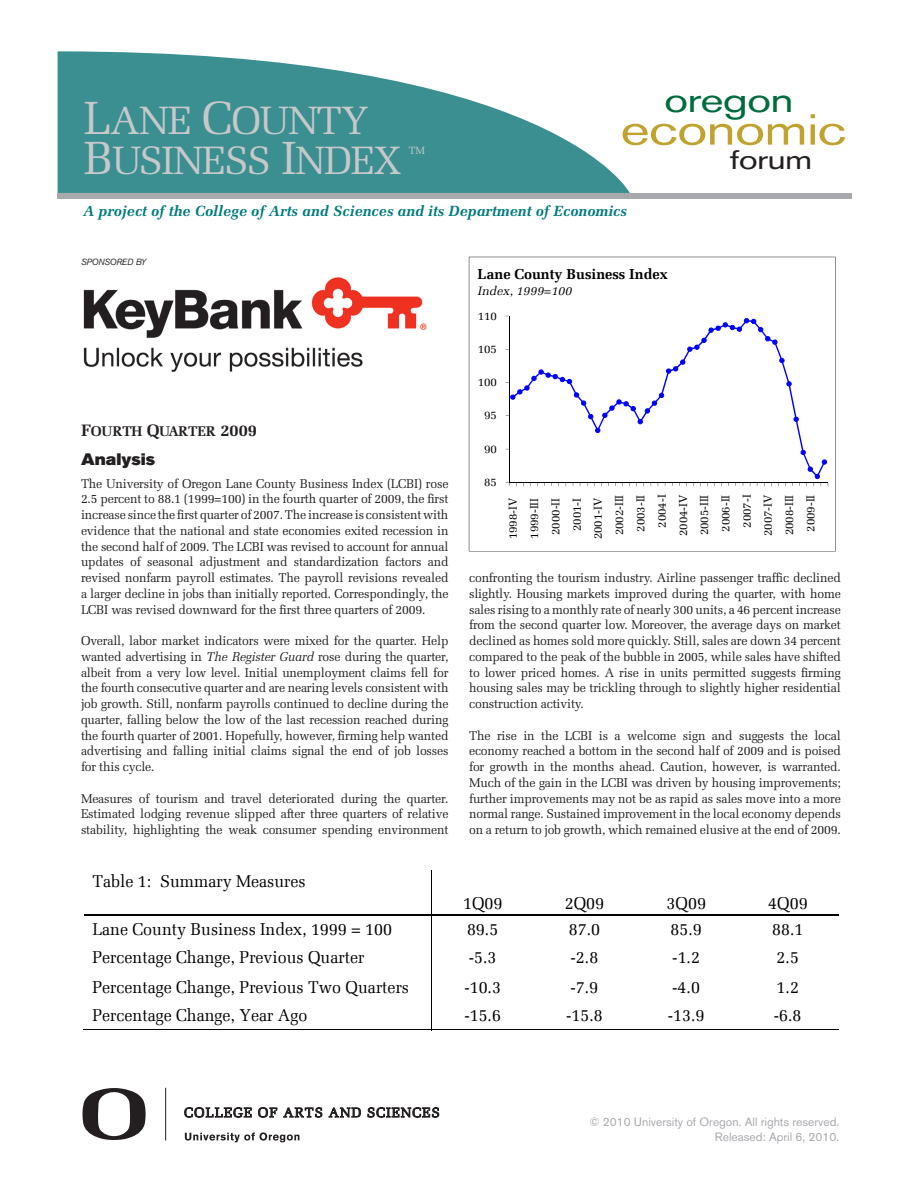
<style>
.page{position:relative;width:918px;height:1188px;background:#fff}
.page>*{position:absolute;margin:0;border:0;box-sizing:border-box;transform-origin:0 0}
.t1{font:43.05px "Akzidenz Grotesk BQ";letter-spacing:-.02em;color:#bfa32e;scale:1.31 1}
.t2{font:39.6px "Melior SC850";letter-spacing:-.025em;color:#c7c8ca}
.t3{font:34.05px "Akzidenz Grotesk BQ";letter-spacing:-.02em;color:#006c3d;scale:1.31 1}
.t4{font:26.85px "Akzidenz Grotesk BQ";letter-spacing:-.02em;color:#231f20;scale:1.31 1}
.t5{font:17.1px "Melior";color:#000;scale:.94 1}
.Head{font:16.5px "Akzidenz Grotesk BQ Super";color:#231f20;scale:1.05 1}
.t6{font:italic 700 14.7px "Melior";color:#017b7c}
.t7{font:700 14.4px "Melior";color:#000}
.t8{font:14.1px "Melior Bold SC850";letter-spacing:-.01em;color:#231f20}
.t9{font:12.75px/15.8px "Melior";letter-spacing:-.015em;color:#231f20;text-align:justify;scale:.96 1}
.t10{font:italic 12.3px "Melior";color:#000}
.t11{font:12px "Akzidenz Grotesk BQ";color:#a8a9ad}
.t12{font:11.55px/21.3px "Melior";color:#000;text-align:right}
.t13{font:11.4px "Melior";color:#000}
.t14{font:10.5px "Melior SC850";color:#c7c8ca}
.Body{font:8.85px "Akzidenz Grotesk BQ Italic SC850";letter-spacing:-.02em;color:#231f20;scale:.95 1}
.s1{font-size:46.5px}
.s2{font-size:16.5px}
.s3{font-style:italic}
</style>
<div class="page">
<svg style="left:185px;top:1132px;width:114px;height:10px"></svg>
<svg style="left:184px;top:1107px;width:68px;height:10px"></svg>
<svg style="left:258px;top:1107px;width:19px;height:10px"></svg>
<svg style="left:283px;top:1107px;width:39px;height:10px"></svg>
<svg style="left:329px;top:1108px;width:32px;height:9px"></svg>
<svg style="left:368px;top:1107px;width:71px;height:10px"></svg>
<hr style="left:165px;top:1088px;width:1px;height:53px;background:#231f20">
<svg style="left:82px;top:1088px;width:64px;height:52px"></svg>
<div style="left:57px;top:193px;width:795px;height:5px;background:#a8a9ad"></div>
<img style="left:83px;top:277px;width:344px;height:95px">
<svg style="left:469px;top:257px;width:367px;height:294px"></svg>
<hr style="left:84px;top:914px;width:347px;height:1px;background:#000">
<hr style="left:84px;top:915px;width:347px;height:1px;background:#000">
<hr style="left:434px;top:914px;width:100px;height:1px;background:#000">
<hr style="left:434px;top:915px;width:100px;height:1px;background:#000">
<hr style="left:536px;top:914px;width:99px;height:1px;background:#000">
<hr style="left:536px;top:915px;width:99px;height:1px;background:#000">
<hr style="left:638px;top:914px;width:99px;height:1px;background:#000">
<hr style="left:638px;top:915px;width:99px;height:1px;background:#000">
<hr style="left:739px;top:914px;width:100px;height:1px;background:#000">
<hr style="left:739px;top:915px;width:100px;height:1px;background:#000">
<svg style="left:431px;top:870px;width:3px;height:72px"></svg>
<hr style="left:431px;top:942px;width:1px;height:31px;background:#000">
<hr style="left:83px;top:1029px;width:348px;height:1px;background:#000">
<svg style="left:431px;top:973px;width:1px;height:57px"></svg>
<hr style="left:432px;top:1029px;width:102px;height:1px;background:#000">
<hr style="left:532px;top:1029px;width:103px;height:1px;background:#000">
<hr style="left:634px;top:1029px;width:103px;height:1px;background:#000">
<hr style="left:736px;top:1029px;width:103px;height:1px;background:#000">
<svg style="left:57px;top:51px;width:573px;height:142px;fill:#3b8f91"></svg>
<p class="t3" style="left:664px;top:80px;width:101px">oregon</p>
<p class="t2" style="left:84px;top:97px;width:287px"><span class="s1">L</span>ANE <span class="s1">C</span>OUNTY</p>
<p class="t2" style="left:84px;top:137px;width:319px"><span class="s1">B</span>USINESS <span class="s1">I</span>NDEX</p>
<p class="t14" style="left:409px;top:144px;width:18px">TM</p>
<p class="t1" style="left:620px;top:104px;width:174px">economic</p>
<p class="t4" style="left:730px;top:143px;width:64px">forum</p>
<p class="t6" style="left:83px;top:203px;width:545px">A project of the College of Arts and Sciences and its Department of Economics</p>
<p class="Body" style="left:81px;top:256px;width:70px">SPONSORED BY</p>
<p class="t8" style="left:81px;top:422px;width:178px"><span class="s2">F</span>OURTH <span class="s2">Q</span>UARTER <span class="s2">2009</span></p>
<p class="Head" style="left:81px;top:450px;width:72px">Analysis</p>
<p class="t9" style="left:81px;top:475px;width:384px">The University of Oregon Lane County Business Index (LCBI) rose 2.5 percent to 88.1 (1999=100) in the fourth quarter of 2009, the first increase since the first quarter of 2007. The increase is consistent with evidence that the national and state economies exited recession in the second half of 2009. The LCBI was revised to account for annual updates of seasonal adjustment and standardization factors and revised nonfarm payroll estimates. The payroll revisions revealed a larger decline in jobs than initially reported. Correspondingly, the LCBI was revised downward for the first three quarters of 2009.</p>
<p class="t9" style="left:81px;top:633px;width:384px">Overall, labor market indicators were mixed for the quarter. Help wanted advertising in <span class="s3">The Register Guard</span> rose during the quarter, albeit from a very low level. Initial unemployment claims fell for the fourth consecutive quarter and are nearing levels consistent with job growth. Still, nonfarm payrolls continued to decline during the quarter, falling below the low of the last recession reached during the fourth quarter of 2001. Hopefully, however, firming help wanted advertising and falling initial claims signal the end of job losses for this cycle.</p>
<p class="t9" style="left:81px;top:790px;width:384px">Measures of tourism and travel deteriorated during the quarter.<br>Estimated lodging revenue slipped after three quarters of relative stability, highlighting the weak consumer spending environment</p>
<p class="t5" style="left:92px;top:872px;width:228px">Table 1: Summary Measures</p>
<p class="t7" style="left:478px;top:266px;width:192px">Lane County Business Index</p>
<p class="t10" style="left:478px;top:283px;width:96px">Index, 1999=100</p>
<p class="t13" style="left:478px;top:309px;width:21px">110</p>
<p class="t13" style="left:478px;top:342px;width:21px">105</p>
<p class="t13" style="left:478px;top:376px;width:21px">100</p>
<p class="t13" style="left:484px;top:409px;width:14px">95</p>
<p class="t13" style="left:484px;top:442px;width:14px">90</p>
<p class="t13" style="left:484px;top:475px;width:14px">85</p>
<p class="t12" style="left:502px;top:539px;width:46px;rotate:-90deg">1998-IV<br>1999-III<br>2000-II<br>2001-I<br>2001-IV<br>2002-III<br>2003-II<br>2004-I<br>2004-IV<br>2005-III<br>2006-II<br>2007-I<br>2007-IV<br>2008-III<br>2009-II</p>
<p class="t9" style="left:469px;top:570px;width:389px">confronting the tourism industry. Airline passenger traffic declined slightly. Housing markets improved during the quarter, with home sales rising to a monthly rate of nearly 300 units, a 46 percent increase from the second quarter low. Moreover, the average days on market declined as homes sold more quickly. Still, sales are down 34 percent compared to the peak of the bubble in 2005, while sales have shifted to lower priced homes. A rise in units permitted suggests firming housing sales may be trickling through to slightly higher residential construction activity.</p>
<p class="t9" style="left:469px;top:727px;width:389px">The rise in the LCBI is a welcome sign and suggests the local economy reached a bottom in the second half of 2009 and is poised for growth in the months ahead. Caution, however, is warranted.<br>Much of the gain in the LCBI was driven by housing improvements; further improvements may not be as rapid as sales move into a more normal range. Sustained improvement in the local economy depends on a return to job growth, which remained elusive at the end of 2009.</p>
<p class="t5" style="left:463px;top:893px;width:43px">1Q09</p>
<p class="t5" style="left:565px;top:893px;width:43px">2Q09</p>
<p class="t5" style="left:667px;top:893px;width:43px">3Q09</p>
<p class="t5" style="left:768px;top:893px;width:43px">4Q09</p>
<p class="t5" style="left:92px;top:919px;width:320px">Lane County Business Index, 1999 = 100</p>
<p class="t5" style="left:467px;top:919px;width:35px">89.5</p>
<p class="t5" style="left:569px;top:919px;width:35px">87.0</p>
<p class="t5" style="left:671px;top:919px;width:35px">85.9</p>
<p class="t5" style="left:772px;top:919px;width:35px">88.1</p>
<p class="t5" style="left:92px;top:947px;width:291px">Percentage Change, Previous Quarter</p>
<p class="t5" style="left:469px;top:947px;width:31px">-5.3</p>
<p class="t5" style="left:571px;top:947px;width:31px">-2.8</p>
<p class="t5" style="left:672px;top:947px;width:31px">-1.2</p>
<p class="t5" style="left:777px;top:947px;width:25px">2.5</p>
<p class="t5" style="left:92px;top:977px;width:338px">Percentage Change, Previous Two Quarters</p>
<p class="t5" style="left:464px;top:977px;width:41px">-10.3</p>
<p class="t5" style="left:571px;top:977px;width:31px">-7.9</p>
<p class="t5" style="left:672px;top:977px;width:31px">-4.0</p>
<p class="t5" style="left:777px;top:977px;width:25px">1.2</p>
<p class="t5" style="left:92px;top:1005px;width:230px">Percentage Change, Year Ago</p>
<p class="t5" style="left:464px;top:1005px;width:41px">-15.6</p>
<p class="t5" style="left:566px;top:1005px;width:41px">-15.8</p>
<p class="t5" style="left:668px;top:1005px;width:41px">-13.9</p>
<p class="t5" style="left:774px;top:1005px;width:31px">-6.8</p>
<p class="t11" style="left:589px;top:1115px;width:251px">© 2010 University of Oregon. All rights reserved.</p>
<p class="t11" style="left:715px;top:1130px;width:126px">Released: April 6, 2010.</p>
</div>
